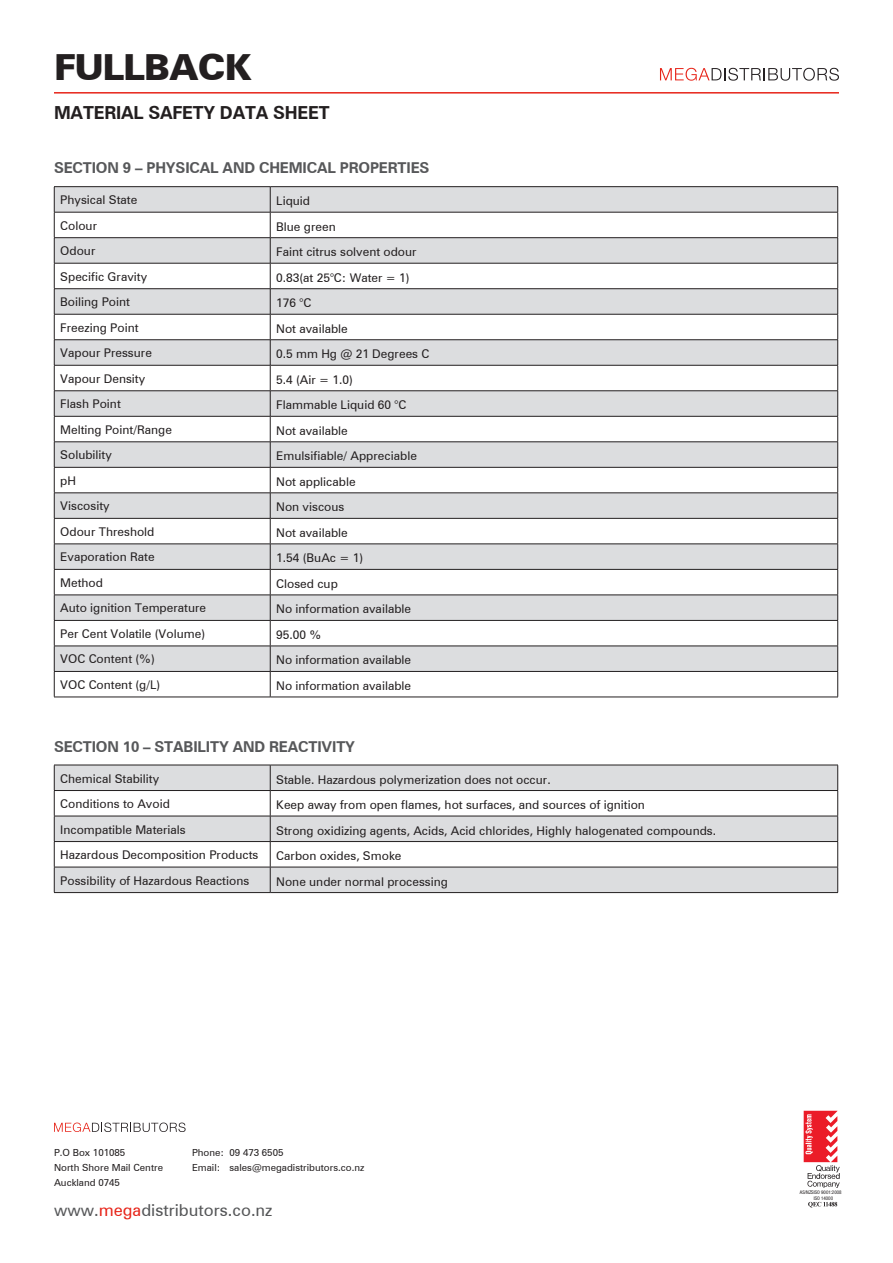
<style>
.page{position:relative;width:893px;height:1263px;background:#fff}
.page>*{position:absolute;margin:0;border:0;box-sizing:border-box;transform-origin:0 0}
.t1{font:900 36px "Zurich BT";letter-spacing:-.025em;color:#231f20}
.t2{font:700 18px "Zurich BT";letter-spacing:-.01em;color:#231f20}
.t3{font:16.5px "Zurich BT";color:#545557}
.t4{font:700 15px "Zurich BT";letter-spacing:-.01em;color:#57585a}
.t5{font:12px "Zurich BT";color:#231f20}
.t6{font:9.75px "Zurich BT";color:#231f20}
.t7{font:condensed 4.95px/6px "Helvetica Neue";color:#231f20}
.s1{color:#57585a}
.s2{color:#e72419}
</style>
<div class="page">
<svg style="left:54px;top:1122px;width:132px;height:10px"></svg>
<svg style="left:804px;top:1111px;width:36px;height:77px"></svg>
<svg style="left:808px;top:1202px;width:29px;height:5px"></svg>
<hr style="left:54px;top:186px;width:216px;height:1px;background:#231f20">
<hr style="left:270px;top:186px;width:568px;height:1px;background:#231f20">
<svg style="left:54px;top:187px;width:784px;height:510px"></svg>
<hr style="left:54px;top:518px;width:216px;height:1px;background:#231f20">
<hr style="left:270px;top:518px;width:568px;height:1px;background:#231f20">
<hr style="left:54px;top:544px;width:216px;height:1px;background:#231f20">
<hr style="left:270px;top:544px;width:568px;height:1px;background:#231f20">
<hr style="left:54px;top:569px;width:216px;height:1px;background:#231f20">
<hr style="left:270px;top:569px;width:568px;height:1px;background:#231f20">
<hr style="left:54px;top:595px;width:216px;height:1px;background:#231f20">
<hr style="left:270px;top:595px;width:568px;height:1px;background:#231f20">
<hr style="left:54px;top:620px;width:216px;height:1px;background:#231f20">
<hr style="left:270px;top:620px;width:568px;height:1px;background:#231f20">
<hr style="left:54px;top:646px;width:216px;height:1px;background:#231f20">
<hr style="left:54px;top:671px;width:216px;height:1px;background:#231f20">
<hr style="left:54px;top:697px;width:216px;height:1px;background:#231f20">
<hr style="left:270px;top:646px;width:568px;height:1px;background:#231f20">
<hr style="left:270px;top:671px;width:568px;height:1px;background:#231f20">
<hr style="left:270px;top:697px;width:568px;height:1px;background:#231f20">
<hr style="left:54px;top:892px;width:216px;height:1px;background:#231f20">
<svg style="left:54px;top:765px;width:784px;height:127px"></svg>
<hr style="left:270px;top:892px;width:568px;height:1px;background:#231f20">
<svg style="left:660px;top:68px;width:179px;height:13px"></svg>
<hr style="left:54px;top:92px;width:785px;height:2px;background:#e72419">
<p class="t1" style="left:54px;top:46px;width:199px">FULLBACK</p>
<p class="t2" style="left:54px;top:102px;width:277px">MATERIAL SAFETY DATA SHEET</p>
<p class="t4" style="left:54px;top:159px;width:377px">SECTION 9 – PHYSICAL AND CHEMICAL PROPERTIES</p>
<p class="t5" style="left:60px;top:193px;width:79px">Physical State</p>
<p class="t5" style="left:276px;top:194px;width:35px">Liquid</p>
<p class="t5" style="left:60px;top:218px;width:38px">Colour</p>
<p class="t5" style="left:276px;top:219px;width:61px">Blue green</p>
<p class="t5" style="left:60px;top:244px;width:37px">Odour</p>
<p class="t5" style="left:276px;top:245px;width:142px">Faint citrus solvent odour</p>
<p class="t5" style="left:60px;top:269px;width:88px">Specific Gravity</p>
<p class="t5" style="left:276px;top:270px;width:135px">0.83(at 25°C: Water = 1)</p>
<p class="t5" style="left:60px;top:295px;width:71px">Boiling Point</p>
<p class="t5" style="left:276px;top:296px;width:37px">176 °C</p>
<p class="t5" style="left:60px;top:320px;width:80px">Freezing Point</p>
<p class="t5" style="left:276px;top:321px;width:73px">Not available</p>
<p class="t5" style="left:60px;top:346px;width:93px">Vapour Pressure</p>
<p class="t5" style="left:276px;top:347px;width:155px">0.5 mm Hg @ 21 Degrees C</p>
<p class="t5" style="left:60px;top:371px;width:87px">Vapour Density</p>
<p class="t5" style="left:276px;top:372px;width:78px">5.4 (Air = 1.0)</p>
<p class="t5" style="left:60px;top:397px;width:62px">Flash Point</p>
<p class="t5" style="left:276px;top:398px;width:132px">Flammable Liquid 60 °C</p>
<p class="t5" style="left:60px;top:422px;width:113px">Melting Point/Range</p>
<p class="t5" style="left:276px;top:423px;width:73px">Not available</p>
<p class="t5" style="left:60px;top:448px;width:53px">Solubility</p>
<p class="t5" style="left:276px;top:449px;width:142px">Emulsifiable/ Appreciable</p>
<p class="t5" style="left:60px;top:473px;width:17px">pH</p>
<p class="t5" style="left:276px;top:474px;width:81px">Not applicable</p>
<p class="t5" style="left:60px;top:499px;width:51px">Viscosity</p>
<p class="t5" style="left:276px;top:500px;width:70px">Non viscous</p>
<p class="t5" style="left:60px;top:524px;width:96px">Odour Threshold</p>
<p class="t5" style="left:276px;top:525px;width:73px">Not available</p>
<p class="t5" style="left:60px;top:550px;width:96px">Evaporation Rate</p>
<p class="t5" style="left:276px;top:551px;width:88px">1.54 (BuAc = 1)</p>
<p class="t5" style="left:60px;top:575px;width:44px">Method</p>
<p class="t5" style="left:276px;top:576px;width:63px">Closed cup</p>
<p class="t5" style="left:60px;top:601px;width:147px">Auto ignition Temperature</p>
<p class="t5" style="left:276px;top:602px;width:136px">No information available</p>
<p class="t5" style="left:60px;top:626px;width:146px">Per Cent Volatile (Volume)</p>
<p class="t5" style="left:276px;top:627px;width:46px">95.00 %</p>
<p class="t5" style="left:60px;top:652px;width:96px">VOC Content (%)</p>
<p class="t5" style="left:276px;top:653px;width:136px">No information available</p>
<p class="t5" style="left:60px;top:677px;width:101px">VOC Content (g/L)</p>
<p class="t5" style="left:276px;top:678px;width:136px">No information available</p>
<p class="t4" style="left:54px;top:737px;width:303px">SECTION 10 – STABILITY AND REACTIVITY</p>
<p class="t5" style="left:60px;top:771px;width:101px">Chemical Stability</p>
<p class="t5" style="left:276px;top:772px;width:276px">Stable. Hazardous polymerization does not occur.</p>
<p class="t5" style="left:60px;top:796px;width:111px">Conditions to Avoid</p>
<p class="t5" style="left:276px;top:797px;width:370px">Keep away from open flames, hot surfaces, and sources of ignition</p>
<p class="t5" style="left:60px;top:822px;width:127px">Incompatible Materials</p>
<p class="t5" style="left:276px;top:823px;width:441px">Strong oxidizing agents, Acids, Acid chlorides, Highly halogenated compounds.</p>
<p class="t5" style="left:60px;top:847px;width:200px">Hazardous Decomposition Products</p>
<p class="t5" style="left:276px;top:848px;width:127px">Carbon oxides, Smoke</p>
<p class="t5" style="left:60px;top:873px;width:191px">Possibility of Hazardous Reactions</p>
<p class="t5" style="left:276px;top:874px;width:173px">None under normal processing</p>
<p class="t6" style="left:54px;top:1147px;width:73px">P.O Box 101085</p>
<p class="t6" style="left:192px;top:1147px;width:93px">Phone: 09 473 6505</p>
<p class="t6" style="left:54px;top:1162px;width:111px">North Shore Mail Centre</p>
<p class="t6" style="left:192px;top:1162px;width:174px">Email: sales@megadistributors.co.nz</p>
<p class="t6" style="left:54px;top:1177px;width:67px">Auckland 0745</p>
<p class="t3" style="left:54px;top:1200px;width:220px"><span class="s1">www.</span><span class="s2">mega</span>distributors.co.nz</p>
<p class="t7" style="left:814px;top:1189px;width:29px;text-indent:-14px">AS/NZSISO 9001:2008<br>ISO 14000</p>
</div>
